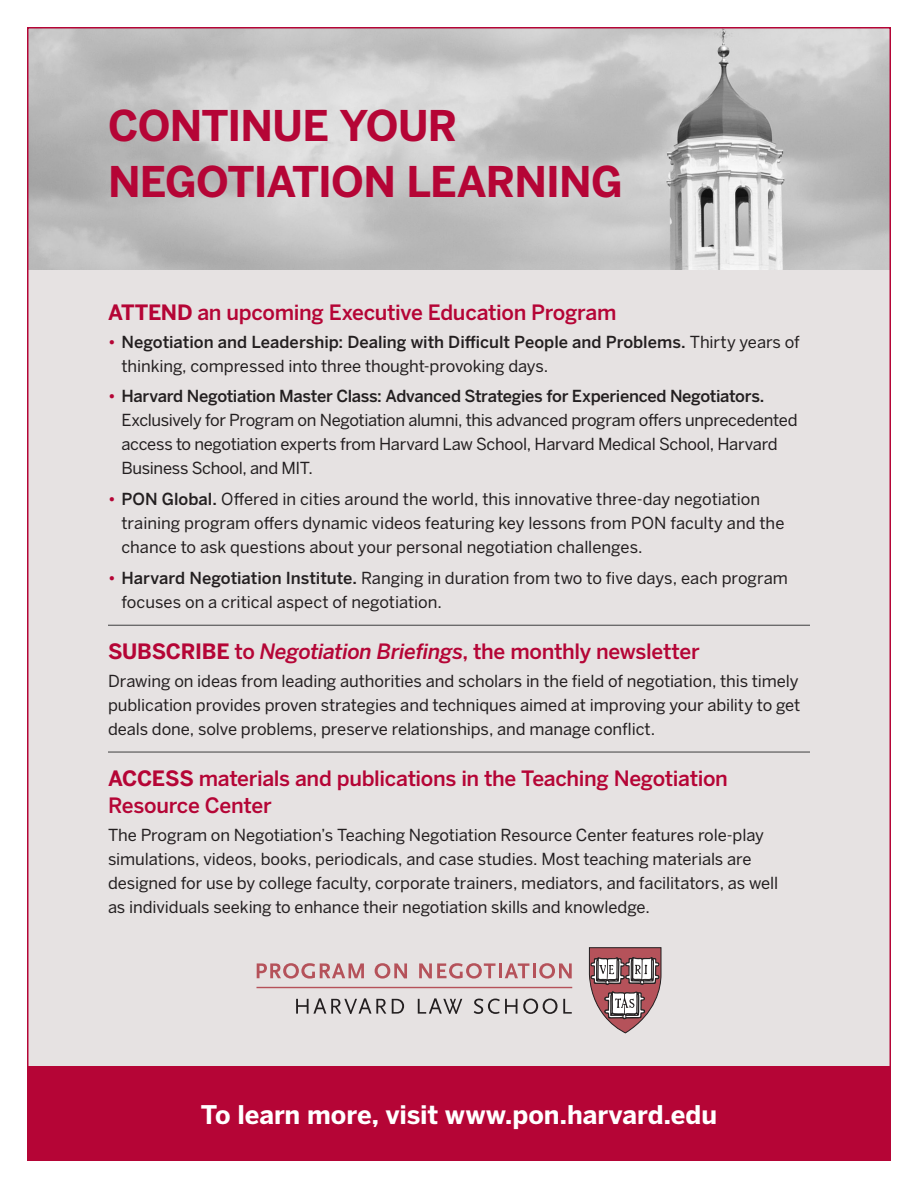
<style>
.page{position:relative;width:918px;height:1188px;background:#fff}
.page>*{position:absolute;margin:0;border:0;box-sizing:border-box;transform-origin:0 0}
.header__upper_lower{font:700 42px/55.5px "Benton Sans";letter-spacing:-.02em;color:#b50536}
.copy{font:700 25.5px "Benton Sans";letter-spacing:-.005em;color:#fff}
.copy-2{font:500 21px/27px "Benton Sans";letter-spacing:-.015em;color:#b50536}
.bullets_red_square{font:16.5px/24px "Benton Sans";letter-spacing:-.01em;color:#231f20}
.copy-3{font:16.5px/24px "Benton Sans";letter-spacing:-.005em;color:#231f20;text-align:justify}
.bullets_red_square-2{font:500 16.5px/24px "Benton Sans";color:#231f20}
.s1{font-weight:700}
.s2{color:#b50536}
.s3{font-weight:400}
.s4{font-weight:500;color:#b50536}
.s5{font-weight:500}
.s6{font-style:italic}
</style>
<div class="page">
<div style="left:27px;top:270px;width:864px;height:803px;background:#e6e2e2"></div>
<img style="left:30px;top:30px;width:858px;height:240px">
<div style="left:27px;top:1066px;width:864px;height:95px;background:#b50536"></div>
<hr style="left:256px;top:987px;width:316px;height:1px;background:#b5525a">
<svg style="left:257px;top:963px;width:107px;height:16px"></svg>
<svg style="left:375px;top:963px;width:32px;height:16px"></svg>
<svg style="left:419px;top:963px;width:77px;height:16px"></svg>
<hr style="left:499px;top:963px;width:3px;height:15px;background:#b5525a">
<svg style="left:505px;top:963px;width:24px;height:15px"></svg>
<hr style="left:533px;top:963px;width:3px;height:15px;background:#b5525a">
<svg style="left:539px;top:963px;width:33px;height:16px"></svg>
<svg style="left:296px;top:998px;width:90px;height:16px"></svg>
<svg style="left:392px;top:999px;width:12px;height:15px"></svg>
<svg style="left:418px;top:998px;width:44px;height:16px"></svg>
<svg style="left:474px;top:999px;width:43px;height:15px"></svg>
<svg style="left:523px;top:999px;width:49px;height:15px"></svg>
<svg style="left:589px;top:947px;width:73px;height:87px"></svg>
<hr style="left:108px;top:625px;width:702px;height:1px;background:#3e3e3f">
<hr style="left:108px;top:752px;width:702px;height:1px;background:#3e3e3f">
<p class="header__upper_lower" style="left:108px;top:96px;width:517px">CONTINUE YOUR<br>NEGOTIATION LEARNING</p>
<p class="copy-2" style="left:108px;top:298px;width:510px"><span class="s1">ATTEND</span> an upcoming Executive Education Program</p>
<p class="bullets_red_square-2" style="left:122px;top:329px;width:680px;text-indent:-14px"><span class="s2">•</span> Negotiation and Leadership: Dealing with Difficult People and Problems. <span class="s3">Thirty years of thinking, compressed into three thought-provoking days.</span></p>
<p class="bullets_red_square" style="left:122px;top:384px;width:678px;text-indent:-14px"><span class="s4">•</span> <span class="s5">Harvard Negotiation Master Class: Advanced Strategies for Experienced Negotiators.<br></span>Exclusively for Program on Negotiation alumni, this advanced program offers unprecedented access to negotiation experts from Harvard Law School, Harvard Medical School, Harvard Business School, and MIT.</p>
<p class="bullets_red_square" style="left:122px;top:486px;width:664px;text-indent:-14px"><span class="s4">•</span> <span class="s5">PON Global.</span> Offered in cities around the world, this innovative three-day negotiation training program offers dynamic videos featuring key lessons from PON faculty and the chance to ask questions about your personal negotiation challenges.</p>
<p class="bullets_red_square" style="left:122px;top:565px;width:668px;text-indent:-14px"><span class="s4">•</span> <span class="s5">Harvard Negotiation Institute.</span> Ranging in duration from two to five days, each program focuses on a critical aspect of negotiation.</p>
<p class="copy-2" style="left:108px;top:637px;width:593px"><span class="s1">SUBSCRIBE</span> to <span class="s6">Negotiation Briefings</span>, the monthly newsletter</p>
<p class="copy-3" style="left:108px;top:668px;width:694px">Drawing on ideas from leading authorities and scholars in the field of negotiation, this timely publication provides proven strategies and techniques aimed at improving your ability to get deals done, solve problems, preserve relationships, and manage conflict.</p>
<p class="copy-2" style="left:108px;top:764px;width:621px"><span class="s1">ACCESS</span> materials and publications in the Teaching Negotiation<br>Resource Center</p>
<p class="copy-3" style="left:108px;top:822px;width:672px;text-align:left">The Program on Negotiation’s Teaching Negotiation Resource Center features role-play simulations, videos, books, periodicals, and case studies. Most teaching materials are designed for use by college faculty, corporate trainers, mediators, and facilitators, as well as individuals seeking to enhance their negotiation skills and knowledge.</p>
<p class="copy" style="left:201px;top:1096px;width:518px">To learn more, visit www.pon.harvard.edu</p>
</div>
